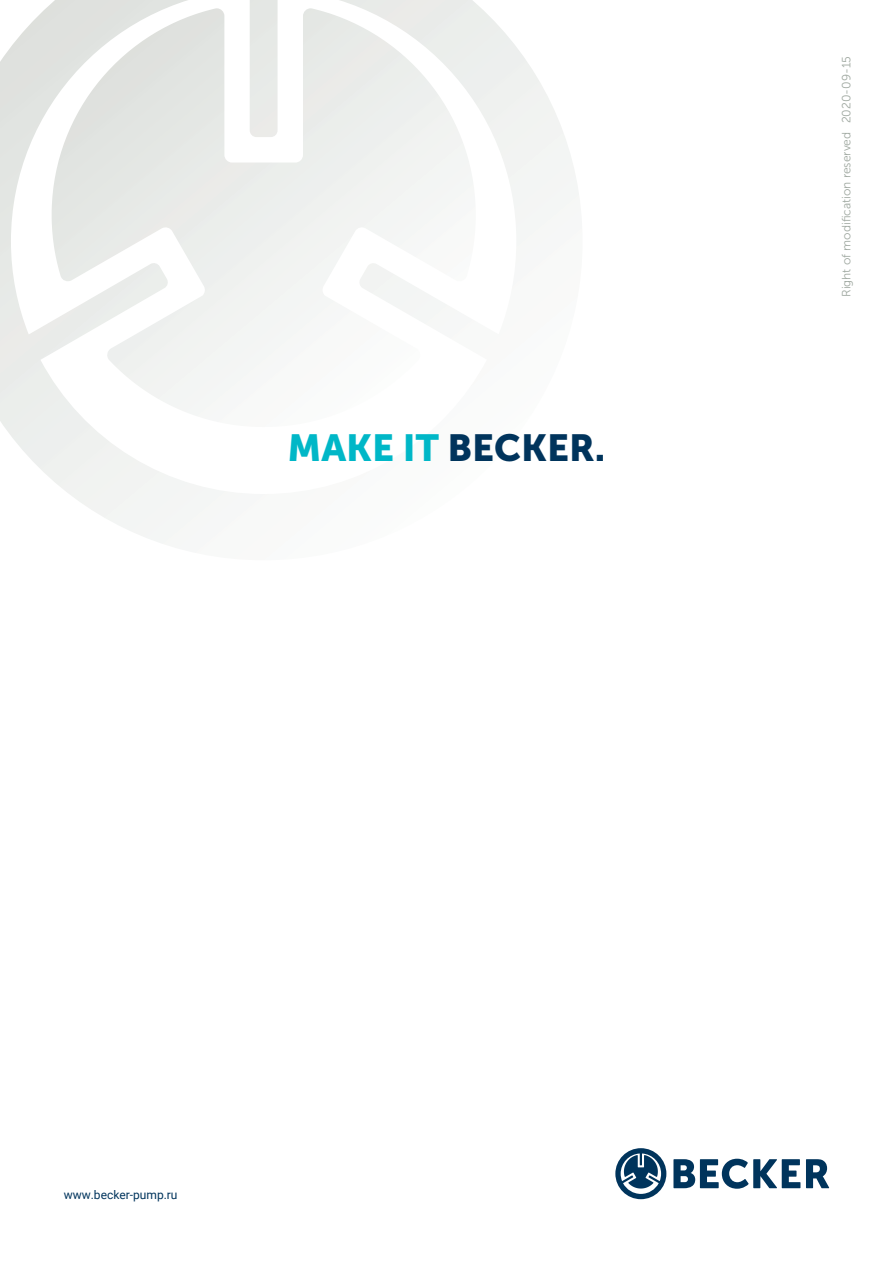
<style>
.page{position:relative;width:893px;height:1263px;background:#fff}
.page>*{position:absolute;margin:0;border:0;box-sizing:border-box;transform-origin:0 0}
.t1{font:37.5px "Museo Sans 900";color:#00345c}
.t2{font:12px "Museo Sans 300";color:#9fa8a0}
.t3{font:12px "Roboto";color:#00345c}
.s1{color:#00b7c7}
</style>
<div class="page">
<svg style="left:0;top:0;width:579px;height:543px"></svg>
<svg style="left:52px;top:9px;width:163px;height:370px"></svg>
<svg style="left:673px;top:1159px;width:127px;height:30px"></svg>
<svg style="left:806px;top:1159px;width:23px;height:29px"></svg>
<svg style="left:615px;top:1148px;width:51px;height:51px"></svg>
<h1 class="t1" style="left:288px;top:426px;width:319px"><span class="s1">MAKE IT</span> BECKER.</h1>
<p class="t2" style="left:840px;top:123px;width:69px;rotate:-90deg">2020-09-15</p>
<p class="t2" style="left:840px;top:297px;width:167px;rotate:-90deg">Right of modification reserved</p>
<p class="t3" style="left:64px;top:1186px;width:115px">www.becker-pump.ru</p>
</div>
